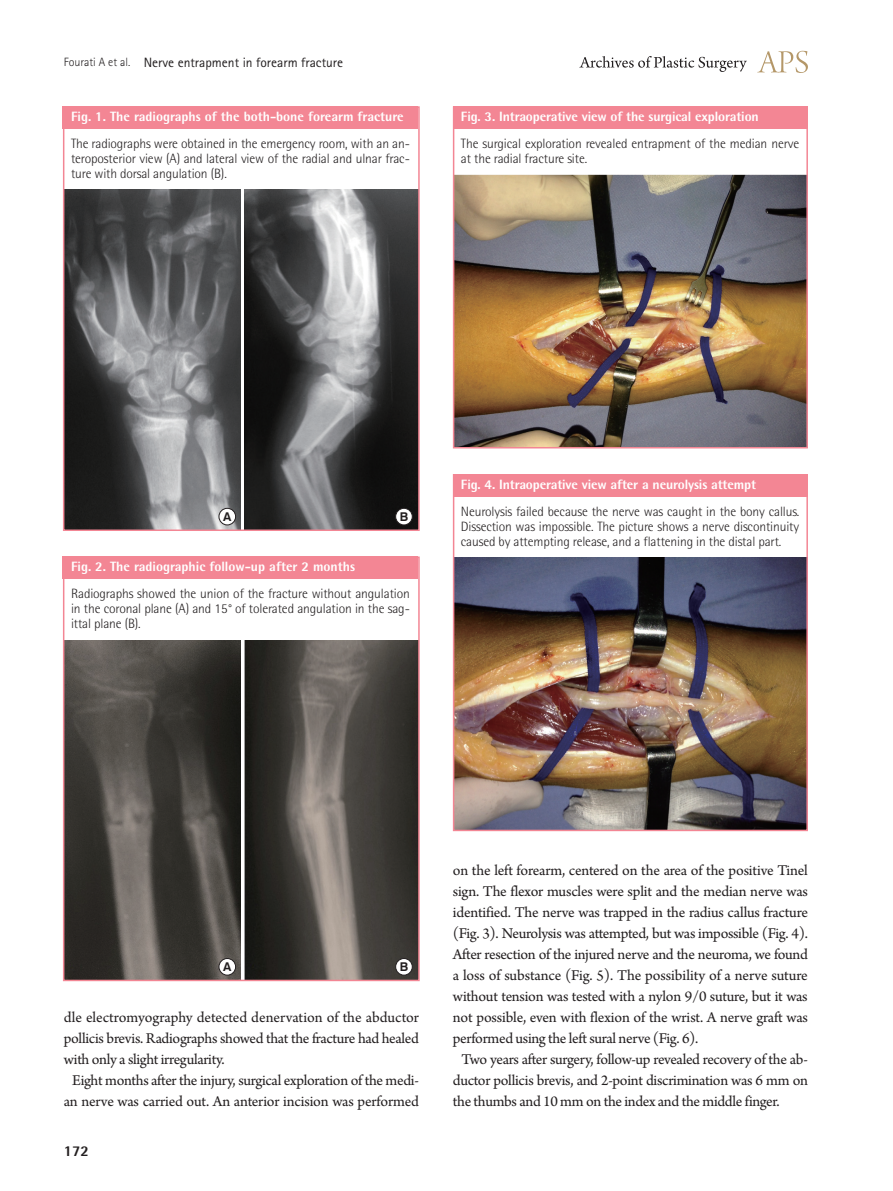
<style>
.page{position:relative;width:893px;height:1191px;background:#fff}
.page>*{position:absolute;margin:0;border:0;box-sizing:border-box;transform-origin:0 0}
.본문{font:15.75px/21px "Arno Pro";letter-spacing:-.02em;color:#231f20;text-align:justify}
.t1{font:800 15px "Rotis Semi Sans Std";color:#231f20}
.그림설명{font:300 13.5px/15px "Rotis Semi Sans Std";letter-spacing:-.01em;color:#231f20;text-align:justify}
.표그림제목{font:800 13.5px "Rotis Semi Sans Std";letter-spacing:-.01em;color:#fff}
.하시라_제목{font:13.5px "Rotis Sans Serif Std";color:#231f20}
.t2{font:700 12.15px "Swiss 721 BT";color:#231f20}
.s1{font-weight:300;font-size:12px}
</style>
<div class="page">
<svg style="left:757px;top:51px;width:51px;height:22px"></svg>
<svg style="left:579px;top:56px;width:168px;height:16px"></svg>
<div style="left:63px;top:106px;width:355px;height:23px;background:#f38694"></div>
<img style="left:66px;top:190px;width:174px;height:338px">
<img style="left:244px;top:190px;width:173px;height:338px">
<div style="left:219px;top:508px;width:17px;height:17px;background:#fff;border-radius:50%"></div>
<div style="left:219px;top:508px;width:17px;height:17px;border:1px solid #231f20;border-radius:50%"></div>
<div style="left:396px;top:508px;width:16px;height:17px;background:#fff;border-radius:50%"></div>
<div style="left:395px;top:508px;width:17px;height:17px;border:1px solid #231f20;border-radius:50%"></div>
<div style="left:63px;top:106px;width:357px;height:425px;border:2px solid #f38694"></div>
<div style="left:63px;top:556px;width:355px;height:23px;background:#f38694"></div>
<img style="left:66px;top:640px;width:174px;height:338px">
<img style="left:244px;top:640px;width:173px;height:338px">
<div style="left:219px;top:958px;width:17px;height:17px;background:#fff;border-radius:50%"></div>
<div style="left:219px;top:958px;width:17px;height:17px;border:1px solid #231f20;border-radius:50%"></div>
<div style="left:396px;top:958px;width:16px;height:17px;background:#fff;border-radius:50%"></div>
<div style="left:395px;top:958px;width:17px;height:17px;border:1px solid #231f20;border-radius:50%"></div>
<div style="left:63px;top:556px;width:357px;height:425px;border:2px solid #f38694"></div>
<img style="left:456px;top:175px;width:349px;height:270px">
<div style="left:453px;top:106px;width:354px;height:23px;background:#f38694"></div>
<div style="left:453px;top:106px;width:355px;height:342px;border:2px solid #f38694"></div>
<img style="left:456px;top:557px;width:349px;height:271px">
<div style="left:453px;top:474px;width:354px;height:22px;background:#f38694"></div>
<div style="left:453px;top:474px;width:355px;height:357px;border:2px solid #f38694"></div>
<p class="하시라_제목" style="left:64px;top:54px;width:281px"><span class="s1">Fourati A et al.</span> Nerve entrapment in forearm fracture</p>
<p class="표그림제목" style="left:71px;top:108px;width:334px">Fig. 1. The radiographs of the both-bone forearm fracture</p>
<p class="그림설명" style="left:71px;top:136px;width:340px">The radiographs were obtained in the emergency room, with an an&shy;teroposterior view (A) and lateral view of the radial and ulnar frac&shy;ture with dorsal angulation (B).</p>
<p class="표그림제목" style="left:461px;top:108px;width:299px">Fig. 3. Intraoperative view of the surgical exploration</p>
<p class="그림설명" style="left:461px;top:136px;width:340px">The surgical exploration revealed entrapment of the median nerve at the radial fracture site.</p>
<p class="t2" style="left:223px;top:509px;width:10px">A</p>
<p class="t2" style="left:400px;top:509px;width:10px">B</p>
<p class="표그림제목" style="left:71px;top:558px;width:286px">Fig. 2. The radiographic follow-up after 2 months</p>
<p class="그림설명" style="left:71px;top:586px;width:340px">Radiographs showed the union of the fracture without angulation in the coronal plane (A) and 15° of tolerated angulation in the sag&shy;ittal plane (B).</p>
<p class="표그림제목" style="left:461px;top:475px;width:297px">Fig. 4. Intraoperative view after a neurolysis attempt</p>
<p class="그림설명" style="left:461px;top:503px;width:340px">Neurolysis failed because the nerve was caught in the bony callus.<br>Dissection was impossible. The picture shows a nerve discontinuity caused by attempting release, and a flattening in the distal part.</p>
<p class="t2" style="left:223px;top:959px;width:10px">A</p>
<p class="t2" style="left:400px;top:959px;width:10px">B</p>
<p class="본문" style="left:64px;top:1008px;width:357px">dle electromyography detected denervation of the abductor pollicis brevis. Radiographs showed that the fracture had healed with only a slight irregularity.</p>
<p class="본문" style="left:64px;top:1071px;width:357px;text-align:center">Eight months after the injury, surgical exploration of the medi&shy;an nerve was carried out. An anterior incision was performed</p>
<p class="t1" style="left:64px;top:1141px;width:27px">172</p>
<p class="본문" style="left:453px;top:861px;width:357px">on the left forearm, centered on the area of the positive Tinel sign. The flexor muscles were split and the median nerve was identified. The nerve was trapped in the radius callus fracture (Fig. 3). Neurolysis was attempted, but was impossible (Fig. 4).<br>After resection of the injured nerve and the neuroma, we found a loss of substance (Fig. 5). The possibility of a nerve suture without tension was tested with a nylon 9/0 suture, but it was not possible, even with flexion of the wrist. A nerve graft was performed using the left sural nerve (Fig. 6).</p>
<p class="본문" style="left:453px;top:1050px;width:357px;text-indent:9px">Two years after surgery, follow-up revealed recovery of the ab&shy;ductor pollicis brevis, and 2-point discrimination was 6 mm on the thumbs and 10 mm on the index and the middle finger.</p>
</div>
